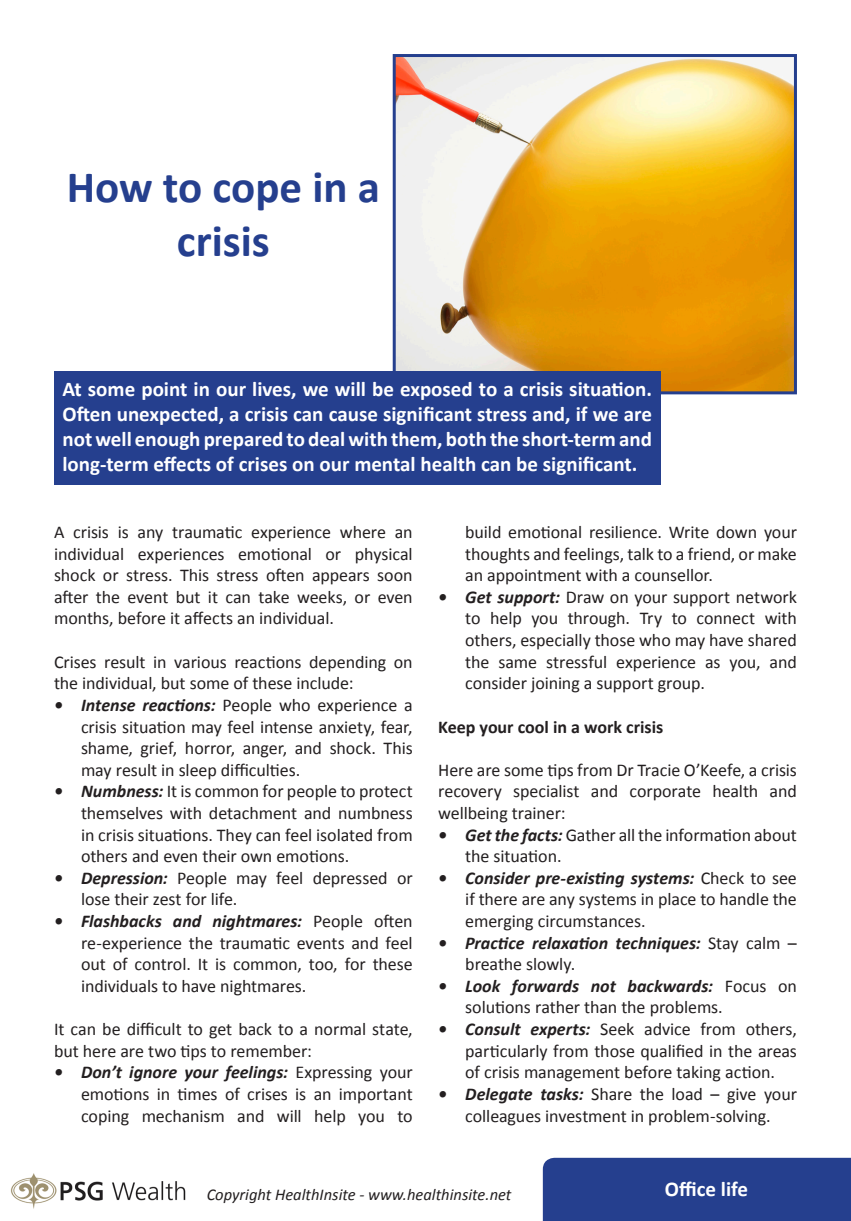
<style>
.page{position:relative;width:851px;height:1221px;background:#fff}
.page>*{position:absolute;margin:0;border:0;box-sizing:border-box;transform-origin:0 0}
.Headline{font:700 45px/54px "Calibri";color:#253f8e;text-align:center}
.Intro{font:700 21px/25.2px "Calibri";color:#fff;text-align:justify}
.Text_in_boxes{font:700 21px "Calibri";color:#fff}
.Intro-2{font:18px/21.6px "Calibri";letter-spacing:-.005em;color:#231f20;text-align:justify}
.t1{font:italic 700 18px/21.6px "Calibri";letter-spacing:-.005em;color:#231f20}
.Intro-3{font:700 18px "Calibri";color:#231f20}
.t2{font:italic 16.5px "Calibri";color:#231f20}
.s1{font-weight:700;font-style:italic}
.s2{font-weight:400;font-style:normal}
</style>
<div class="page">
<img style="left:396px;top:58px;width:396px;height:332px">
<div style="left:392px;top:54px;width:404px;height:340px;border:3px solid #253f8e"></div>
<div style="left:54px;top:371px;width:606px;height:113px;background:#253f8e"></div>
<div style="left:542px;top:1157px;width:308px;height:63px;background:#253f8e"></div>
<img style="left:10px;top:1173px;width:176px;height:36px">
<p class="Headline" style="left:67px;top:158px;width:315px">How to cope in a crisis</p>
<p class="Intro" style="left:62px;top:375px;width:591px">At some point in our lives, we will be exposed to a crisis situation.<br>Often unexpected, a crisis can cause significant stress and, if we are not well enough prepared to deal with them, both the short-term and long-term effects of crises on our mental health can be significant.</p>
<p class="Intro-2" style="left:54px;top:520px;width:360px">A crisis is any traumatic experience where an individual experiences emotional or physical shock or stress. This stress often appears soon after the event but it can take weeks, or even months, before it affects an individual.</p>
<p class="Intro-2" style="left:54px;top:650px;width:360px">Crises result in various reactions depending on the individual, but some of these include:</p>
<p class="Intro-2" style="left:81px;top:693px;width:333px;text-indent:-27px"><span class="s1">• Intense reactions:</span> People who experience a crisis situation may feel intense anxiety, fear, shame, grief, horror, anger, and shock. This may result in sleep difficulties.</p>
<p class="Intro-2" style="left:81px;top:780px;width:333px;text-indent:-27px"><span class="s1">• Numbness:</span> It is common for people to protect themselves with detachment and numbness in crisis situations. They can feel isolated from others and even their own emotions.</p>
<p class="Intro-2" style="left:81px;top:866px;width:333px;text-indent:-27px"><span class="s1">• Depression:</span> People may feel depressed or lose their zest for life.</p>
<p class="Intro-2" style="left:81px;top:909px;width:333px;text-indent:-27px"><span class="s1">• Flashbacks and nightmares:</span> People often re-experience the traumatic events and feel out of control. It is common, too, for these individuals to have nightmares.</p>
<p class="Intro-2" style="left:54px;top:1017px;width:360px">It can be difficult to get back to a normal state, but here are two tips to remember:</p>
<p class="Intro-2" style="left:81px;top:1060px;width:333px;text-indent:-27px"><span class="s1">• Don’t ignore your feelings:</span> Expressing your emotions in times of crises is an important coping mechanism and will help you to</p>
<p class="Intro-2" style="left:465px;top:520px;width:333px">build emotional resilience. Write down your thoughts and feelings, talk to a friend, or make an appointment with a counsellor.</p>
<p class="Intro-2" style="left:465px;top:585px;width:333px;text-indent:-27px"><span class="s1">• Get support:</span> Draw on your support network to help you through. Try to connect with others, especially those who may have shared the same stressful experience as you, and consider joining a support group.</p>
<p class="Intro-3" style="left:438px;top:713px;width:226px">Keep your cool in a work crisis</p>
<p class="Intro-2" style="left:438px;top:758px;width:360px">Here are some tips from Dr Tracie O’Keefe, a crisis recovery specialist and corporate health and wellbeing trainer:</p>
<p class="Intro-2" style="left:465px;top:823px;width:333px;text-indent:-27px"><span class="s1">• Get the facts:</span> Gather all the information about the situation.</p>
<p class="Intro-2" style="left:465px;top:866px;width:333px;text-indent:-27px"><span class="s1">• Consider pre-existing systems:</span> Check to see if there are any systems in place to handle the emerging circumstances.</p>
<p class="t1" style="left:465px;top:931px;width:333px;text-indent:-27px">• Practice relaxation techniques: <span class="s2">Stay calm – breathe slowly.</span></p>
<p class="Intro-2" style="left:465px;top:974px;width:333px;text-indent:-27px"><span class="s1">• Look forwards not backwards:</span> Focus on solutions rather than the problems.</p>
<p class="Intro-2" style="left:465px;top:1017px;width:333px;text-indent:-27px"><span class="s1">• Consult experts:</span> Seek advice from others, particularly from those qualified in the areas of crisis management before taking action.</p>
<p class="Intro-2" style="left:438px;top:1082px;width:360px;text-align:center"><span class="s1">• Delegate tasks:</span> Share the load – give your colleagues investment in problem-solving.</p>
<p class="t2" style="left:207px;top:1183px;width:306px">Copyright HealthInsite - www.healthinsite.net</p>
<p class="Text_in_boxes" style="left:664px;top:1173px;width:85px">Office life</p>
</div>
